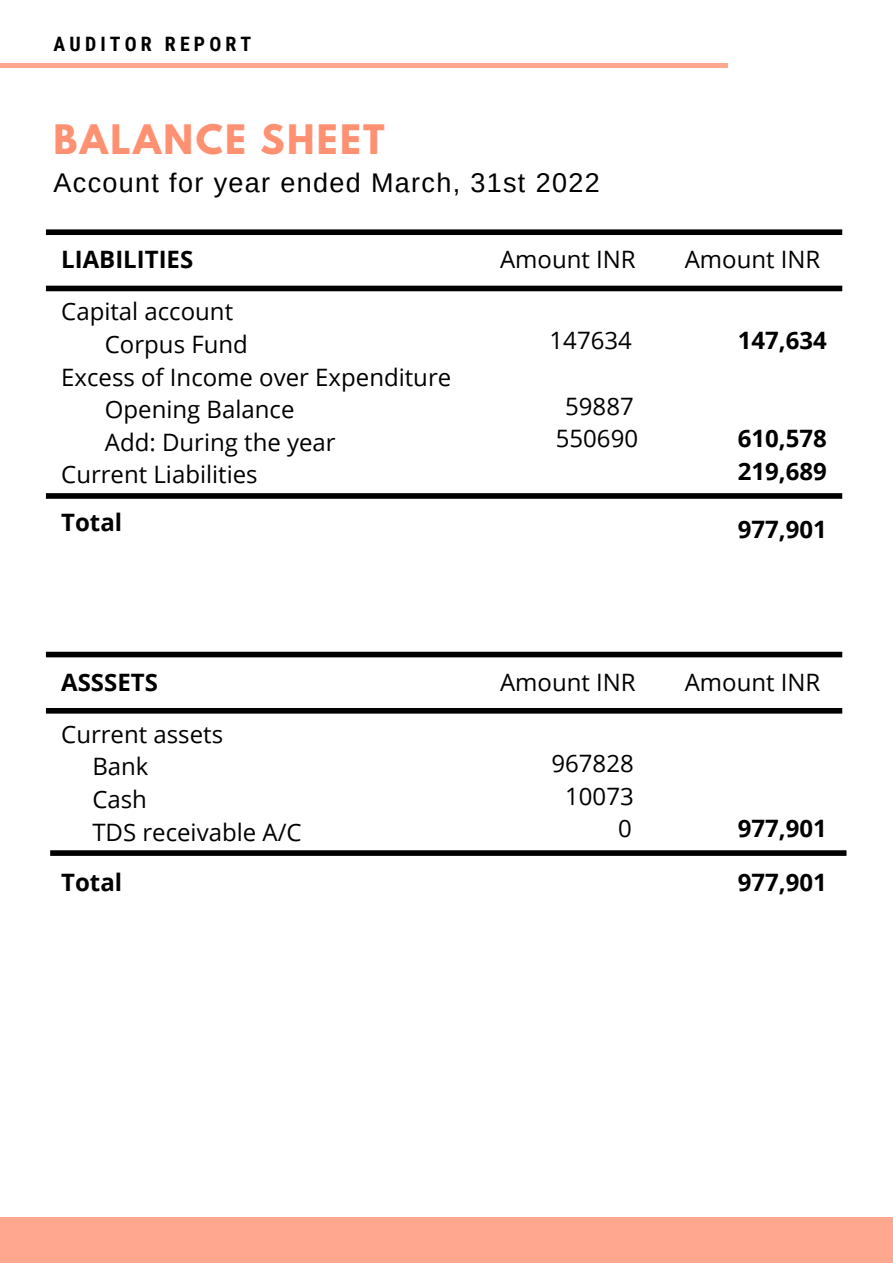
<style>
.page{position:relative;width:893px;height:1264px;background:#fff}
.page>*{position:absolute;margin:0;border:0;box-sizing:border-box;transform-origin:0 0}
.t1{font:700 36px "League Spartan";letter-spacing:.065em;color:#ff9173}
.t2{font:27px "Arimo";letter-spacing:.05em;color:#000}
.t3{font:24px/32.5px "Open Sans";color:#000}
.t4{font:700 24px/32.5px "Open Sans";color:#000}
.t5{font:700 19.8px "Roboto Condensed";letter-spacing:.21em;color:#000}
</style>
<div class="page">
<hr style="left:0;top:64px;width:728px;height:3px;background:#ff9173">
<div style="left:0;top:1217px;width:892px;height:45px;background:#ffa78f"></div>
<div style="left:46px;top:229px;width:796px;height:6px;background:#000"></div>
<div style="left:46px;top:286px;width:796px;height:5px;background:#000"></div>
<div style="left:46px;top:493px;width:796px;height:6px;background:#000"></div>
<div style="left:46px;top:651px;width:796px;height:6px;background:#000"></div>
<div style="left:46px;top:708px;width:796px;height:5px;background:#000"></div>
<div style="left:50px;top:850px;width:796px;height:5px;background:#000"></div>
<p class="t5" style="left:53px;top:33px;width:199px">AUDITOR REPORT</p>
<h1 class="t1" style="left:53px;top:121px;width:332px">BALANCE SHEET</h1>
<p class="t2" style="left:53px;top:167px;width:547px">Account for year ended March, 31st 2022</p>
<p class="t4" style="left:61px;top:242px;width:133px">LIABILITIES</p>
<p class="t3" style="left:500px;top:242px;width:137px">Amount INR</p>
<p class="t3" style="left:684px;top:242px;width:137px">Amount INR</p>
<p class="t3" style="left:61px;top:295px;width:173px">Capital account</p>
<p class="t3" style="left:105px;top:327px;width:144px">Corpus Fund</p>
<p class="t3" style="left:61px;top:360px;width:391px">Excess of Income over Expenditure</p>
<p class="t3" style="left:105px;top:392px;width:191px">Opening Balance</p>
<p class="t3" style="left:105px;top:425px;width:232px">Add: During the year</p>
<p class="t3" style="left:61px;top:458px;width:198px">Current Liabilities</p>
<p class="t4" style="left:61px;top:505px;width:62px">Total</p>
<p class="t3" style="left:549px;top:324px;width:84px">147634</p>
<p class="t4" style="left:737px;top:324px;width:91px">147,634</p>
<p class="t3" style="left:555px;top:389px;width:84px;text-align:center">59887<br>550690</p>
<p class="t4" style="left:737px;top:421px;width:91px">610,578<br>219,689</p>
<p class="t4" style="left:737px;top:512px;width:91px">977,901</p>
<p class="t4" style="left:61px;top:665px;width:98px">ASSSETS</p>
<p class="t3" style="left:500px;top:665px;width:137px">Amount INR</p>
<p class="t3" style="left:684px;top:665px;width:137px">Amount INR</p>
<p class="t3" style="left:92px;top:717px;width:211px;text-indent:-31px">Current assets<br>Bank<br>Cash<br>TDS receivable A/C</p>
<p class="t4" style="left:61px;top:865px;width:62px">Total</p>
<p class="t3" style="left:551px;top:746px;width:84px;text-align:right">967828<br>10073<br>0</p>
<p class="t4" style="left:737px;top:811px;width:91px">977,901</p>
<p class="t4" style="left:737px;top:865px;width:91px">977,901</p>
</div>
